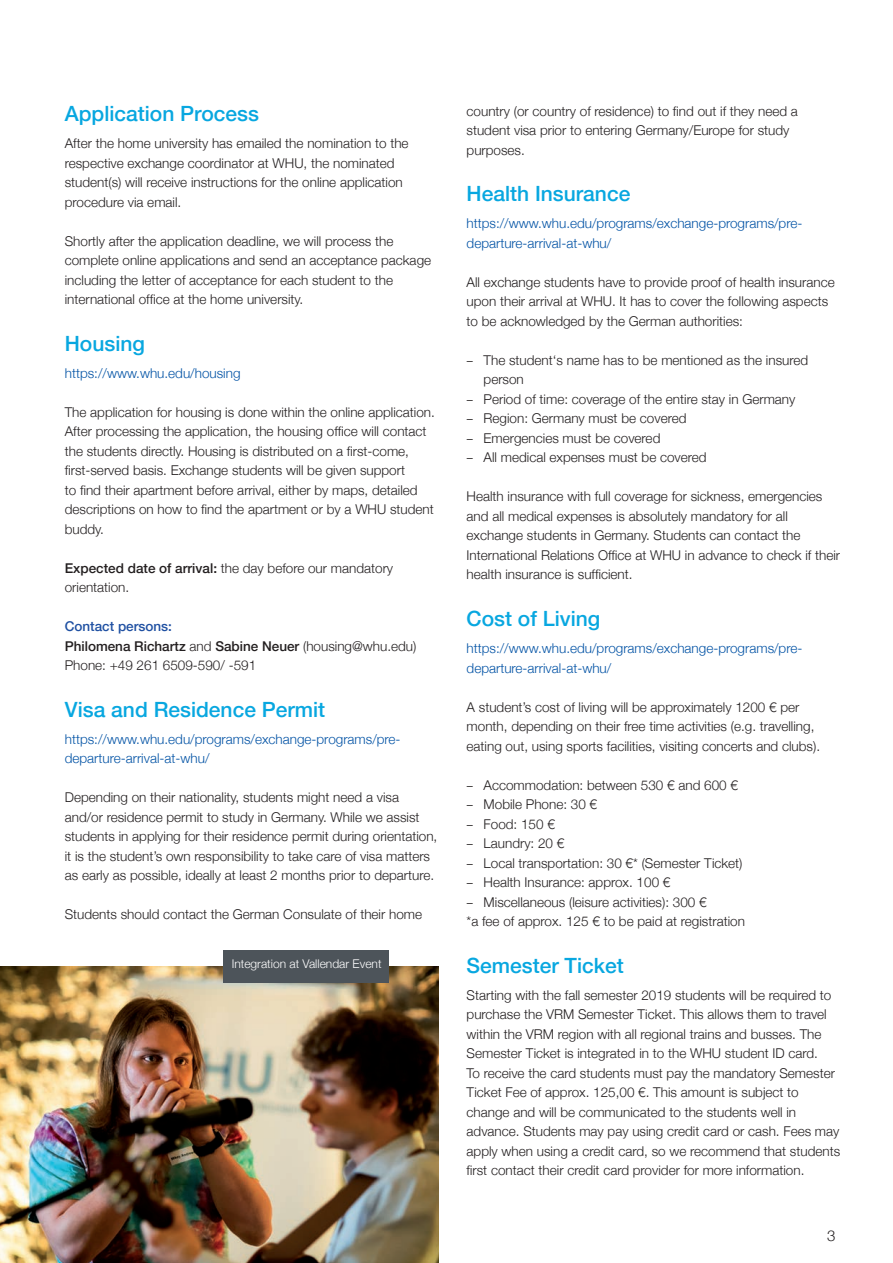
<style>
.page{position:relative;width:893px;height:1263px;background:#fff}
.page>*{position:absolute;margin:0;border:0;box-sizing:border-box;transform-origin:0 0}
.t1{font:500 21px "Helvetica Neue LT";color:#08a7e0}
.t2{font:300 15px "Helvetica Neue LT";color:#231f20}
.t3{font:300 13.5px/19.5px "Helvetica Neue LT";color:#231f20}
.t4{font:300 13.5px/19.5px "Helvetica Neue LT";color:#0353a5}
.t5{font:300 12px "Helvetica Neue LT";color:#fff}
.s1{font-weight:500}
.s2{font-weight:500;color:#1f50a2}
.s3{font-family:"Myriad Pro";font-weight:400}
</style>
<div class="page">
<img style="left:0;top:966px;width:439px;height:297px">
<div style="left:223px;top:950px;width:166px;height:32px;background:#4d545a"></div>
<h1 class="t1" style="left:65px;top:101px;width:196px">Application Process</h1>
<p class="t3" style="left:65px;top:133px;width:345px">After the home university has emailed the nomination to the respective exchange coordinator at WHU, the nominated student(s) will receive instructions for the online application procedure via email.</p>
<p class="t3" style="left:65px;top:231px;width:368px">Shortly after the application deadline, we will process the complete online applications and send an acceptance package including the letter of acceptance for each student to the international office at the home university.</p>
<h1 class="t1" style="left:65px;top:331px;width:82px">Housing</h1>
<p class="t4" style="left:65px;top:363px;width:177px">https://www.whu.edu/housing</p>
<p class="t3" style="left:65px;top:402px;width:372px">The application for housing is done within the online application.<br>After processing the application, the housing office will contact the students directly. Housing is distributed on a first-come, first-served basis. Exchange students will be given support<br>to find their apartment before arrival, either by maps, detailed descriptions on how to find the apartment or by a WHU student buddy.</p>
<p class="t3" style="left:65px;top:558px;width:330px"><span class="s1">Expected date of arrival:</span> the day before our mandatory orientation.</p>
<p class="t3" style="left:65px;top:616px;width:353px"><span class="s2">Contact persons:<br></span><span class="s1">Philomena Richartz</span> and <span class="s1">Sabine Neuer</span> (housing@whu.edu)<br>Phone: +49 261 6509-590/ -591</p>
<h1 class="t1" style="left:65px;top:697px;width:262px">Visa and Residence Permit</h1>
<p class="t4" style="left:65px;top:729px;width:337px">https://www.whu.edu/programs/exchange-programs/pre&shy;departure-arrival-at-whu/</p>
<p class="t3" style="left:65px;top:787px;width:374px">Depending on their nationality, students might need a visa and/or residence permit to study in Germany. While we assist students in applying for their residence permit during orientation, it is the student’s own responsibility to take care of visa matters as early as possible, ideally at least 2 months prior to departure.</p>
<p class="t3" style="left:65px;top:904px;width:359px">Students should contact the German Consulate of their home</p>
<p class="t5" style="left:232px;top:956px;width:151px">Integration at Vallendar Event</p>
<p class="t3" style="left:467px;top:101px;width:333px">country (or country of residence) to find out if they need a student visa prior to entering Germany/Europe for study purposes.</p>
<h1 class="t1" style="left:467px;top:181px;width:165px">Health Insurance</h1>
<p class="t4" style="left:467px;top:214px;width:337px">https://www.whu.edu/programs/exchange-programs/pre&shy;departure-arrival-at-whu/</p>
<p class="t3" style="left:467px;top:272px;width:370px">All exchange students have to provide proof of health insurance upon their arrival at WHU. It has to cover the following aspects to be acknowledged by the German authorities:</p>
<p class="t3" style="left:484px;top:350px;width:326px;text-indent:-17px"><span class="s3">–</span> The student‘s name has to be mentioned as the insured person</p>
<p class="t3" style="left:467px;top:389px;width:330px"><span class="s3">–</span> Period of time: coverage of the entire stay in Germany</p>
<p class="t3" style="left:467px;top:409px;width:221px"><span class="s3">–</span> Region: Germany must be covered</p>
<p class="t3" style="left:467px;top:428px;width:195px"><span class="s3">–</span> Emergencies must be covered</p>
<p class="t3" style="left:467px;top:448px;width:242px"><span class="s3">–</span> All medical expenses must be covered</p>
<p class="t3" style="left:467px;top:487px;width:375px">Health insurance with full coverage for sickness, emergencies and all medical expenses is absolutely mandatory for all exchange students in Germany. Students can contact the International Relations Office at WHU in advance to check if their health insurance is sufficient.</p>
<h1 class="t1" style="left:467px;top:606px;width:135px">Cost of Living</h1>
<p class="t4" style="left:467px;top:638px;width:337px">https://www.whu.edu/programs/exchange-programs/pre&shy;departure-arrival-at-whu/</p>
<p class="t3" style="left:467px;top:697px;width:355px">A student’s cost of living will be approximately 1200 € per month, depending on their free time activities (e.g. travelling, eating out, using sports facilities, visiting concerts and clubs).</p>
<p class="t3" style="left:467px;top:775px;width:273px"><span class="s3">–</span> Accommodation: between 530 € and 600 €</p>
<p class="t3" style="left:467px;top:794px;width:132px"><span class="s3">–</span> Mobile Phone: 30 €</p>
<p class="t3" style="left:467px;top:814px;width:90px"><span class="s3">–</span> Food: 150 €</p>
<p class="t3" style="left:467px;top:833px;width:99px"><span class="s3">–</span> Laundry: 20 €</p>
<p class="t3" style="left:467px;top:853px;width:277px"><span class="s3">–</span> Local transportation: 30 €* (Semester Ticket)</p>
<p class="t3" style="left:467px;top:872px;width:205px"><span class="s3">–</span> Health Insurance: approx. 100 €</p>
<p class="t3" style="left:467px;top:892px;width:280px"><span class="s3">–</span> Miscellaneous (leisure activities): 300 €<br>*a fee of approx. 125 € to be paid at registration</p>
<h1 class="t1" style="left:467px;top:952px;width:159px">Semester Ticket</h1>
<p class="t3" style="left:467px;top:985px;width:375px">Starting with the fall semester 2019 students will be required to purchase the VRM Semester Ticket. This allows them to travel within the VRM region with all regional trains and busses. The Semester Ticket is integrated in to the WHU student ID card.<br>To receive the card students must pay the mandatory Semester Ticket Fee of approx. 125,00 €. This amount is subject to change and will be communicated to the students well in advance. Students may pay using credit card or cash. Fees may apply when using a credit card, so we recommend that students first contact their credit card provider for more information.</p>
<p class="t2" style="left:827px;top:1226px;width:10px">3</p>
</div>
